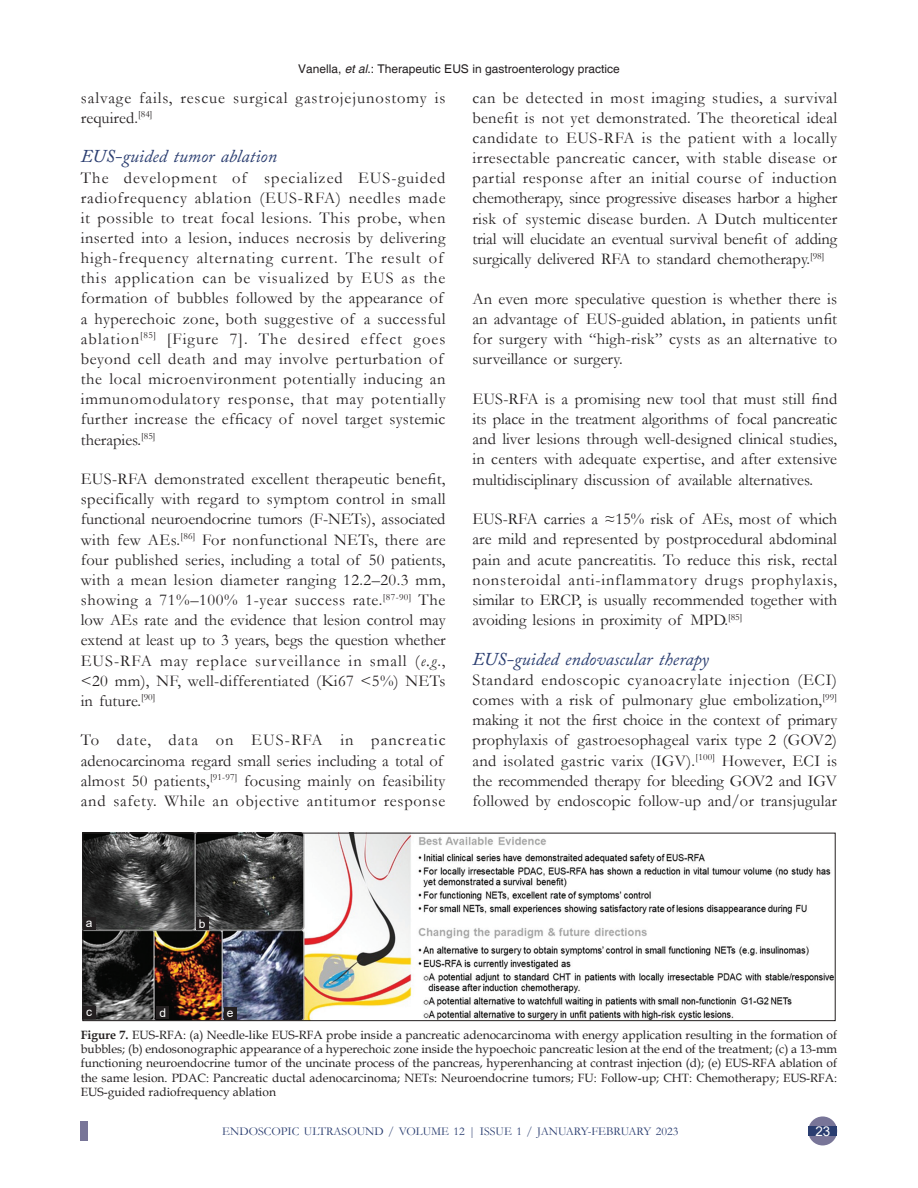
<style>
.page{position:relative;width:918px;height:1188px;background:#fff}
.page>*{position:absolute;margin:0;border:0;box-sizing:border-box;transform-origin:0 0}
.t1{font:italic 18px "Adobe Caslon Pro";color:#2a3d70}
.TX{font:16.5px/20.1px "Garamond";letter-spacing:.025em;color:#231f20;text-align:justify}
.TX-2{font:16.5px/20.1px "Garamond";letter-spacing:.055em;color:#231f20}
.t2{font:13.5px "Arial";color:#fff}
.FGC{font:12px/14.4px "Book Antiqua";color:#231f20;text-align:justify}
.t3{font:12px "Garamond";color:#2a3d70}
.t4{font:12px "Helvetica";color:#231f20}
.LABEL{font:12px "Arial";color:#fff}
.s1{font-style:italic}
.s2{font-weight:700}
</style>
<div class="page">
<div style="left:81px;top:1122px;width:7px;height:19px;background:#787598"></div>
<div style="left:808px;top:1116px;width:29px;height:29px;background:#787598;border-radius:50%"></div>
<div style="left:809px;top:1126px;width:28px;height:10px;background:#2a3d70"></div>
<img style="left:85px;top:835px;width:748px;height:184px">
<div style="left:83px;top:833px;width:752px;height:188px;border:1px solid #231f20"></div>
<div style="left:156px;top:1006px;width:13px;height:13px;background:#231f20"></div>
<div style="left:83px;top:1006px;width:12px;height:13px;background:#231f20"></div>
<div style="left:196px;top:917px;width:13px;height:13px;background:#231f20"></div>
<div style="left:83px;top:917px;width:12px;height:13px;background:#231f20"></div>
<div style="left:224px;top:1007px;width:13px;height:13px;background:#231f20"></div>
<p class="t4" style="left:298px;top:62px;width:323px">Vanella, <span class="s1">et al</span>.: Therapeutic EUS in gastroenterology practice</p>
<p class="TX-2" style="left:81px;top:87px;width:366px">salvage fails, rescue surgical gastrojejunostomy is required.<sup>[84]</sup></p>
<h2 class="t1" style="left:81px;top:146px;width:198px">EUS‑guided tumor ablation</h2>
<p class="TX" style="left:81px;top:167px;width:366px;text-align:left">The development of specialized EUS‑guided radiofrequency ablation (EUS‑RFA) needles made it possible to treat focal lesions. This probe, when inserted into a lesion, induces necrosis by delivering high‑frequency alternating current. The result of this application can be visualized by EUS as the formation of bubbles followed by the appearance of a hyperechoic zone, both suggestive of a successful ablation<sup>[85]</sup> [Figure 7]. The desired effect goes beyond cell death and may involve perturbation of the local microenvironment potentially inducing an immunomodulatory response, that may potentially further increase the efficacy of novel target systemic therapies.<sup>[85]</sup></p>
<p class="TX" style="left:81px;top:469px;width:366px">EUS‑RFA demonstrated excellent therapeutic benefit, specifically with regard to symptom control in small functional neuroendocrine tumors (F‑NETs), associated with few AEs.<sup>[86]</sup> For nonfunctional NETs, there are four published series, including a total of 50 patients, with a mean lesion diameter ranging 12.2–20.3 mm, showing a 71%–100% 1‑year success rate.<sup>[87‑90]</sup> The low AEs rate and the evidence that lesion control may extend at least up to 3 years, begs the question whether EUS‑RFA may replace surveillance in small (<span class="s1">e.g</span>., &lt;20 mm), NF, well‑differentiated (Ki67 &lt;5%) NETs in future.<sup>[90]</sup></p>
<p class="TX" style="left:81px;top:730px;width:366px;text-align:left">To date, data on EUS‑RFA in pancreatic adenocarcinoma regard small series including a total of almost 50 patients,<sup>[91‑97]</sup> focusing mainly on feasibility and safety. While an objective antitumor response</p>
<p class="TX" style="left:472px;top:87px;width:366px">can be detected in most imaging studies, a survival benefit is not yet demonstrated. The theoretical ideal candidate to EUS‑RFA is the patient with a locally irresectable pancreatic cancer, with stable disease or partial response after an initial course of induction chemotherapy, since progressive diseases harbor a higher risk of systemic disease burden. A Dutch multicenter trial will elucidate an eventual survival benefit of adding surgically delivered RFA to standard chemotherapy.<sup>[98]</sup></p>
<p class="TX" style="left:472px;top:288px;width:366px">An even more speculative question is whether there is an advantage of EUS‑guided ablation, in patients unfit for surgery with “high‑risk” cysts as an alternative to surveillance or surgery.</p>
<p class="TX" style="left:472px;top:388px;width:366px">EUS‑RFA is a promising new tool that must still find its place in the treatment algorithms of focal pancreatic and liver lesions through well‑designed clinical studies, in centers with adequate expertise, and after extensive multidisciplinary discussion of available alternatives.</p>
<p class="TX" style="left:472px;top:509px;width:366px">EUS‑RFA carries a ≈15% risk of AEs, most of which are mild and represented by postprocedural abdominal pain and acute pancreatitis. To reduce this risk, rectal nonsteroidal anti‑inflammatory drugs prophylaxis, similar to ERCP, is usually recommended together with avoiding lesions in proximity of MPD.<sup>[85]</sup></p>
<h2 class="t1" style="left:472px;top:648px;width:238px">EUS‑guided endovascular therapy</h2>
<p class="TX" style="left:472px;top:669px;width:366px">Standard endoscopic cyanoacrylate injection (ECI) comes with a risk of pulmonary glue embolization,<sup>[99] </sup>making it not the first choice in the context of primary prophylaxis of gastroesophageal varix type 2 (GOV2) and isolated gastric varix (IGV).<sup>[100]</sup> However, ECI is the recommended therapy for bleeding GOV2 and IGV followed by endoscopic follow‑up and/or transjugular</p>
<p class="LABEL" style="left:86px;top:914px;width:8px">a</p>
<p class="LABEL" style="left:199px;top:915px;width:8px">b</p>
<p class="LABEL" style="left:86px;top:1003px;width:7px">c</p>
<p class="LABEL" style="left:159px;top:1005px;width:8px">d</p>
<p class="LABEL" style="left:227px;top:1004px;width:8px">e</p>
<p class="FGC" style="left:81px;top:1027px;width:758px"><span class="s2">Figure 7.</span> EUS‑RFA: (a) Needle‑like EUS‑RFA probe inside a pancreatic adenocarcinoma with energy application resulting in the formation of bubbles; (b) endosonographic appearance of a hyperechoic zone inside the hypoechoic pancreatic lesion at the end of the treatment; (c) a 13‑mm functioning neuroendocrine tumor of the uncinate process of the pancreas, hyperenhancing at contrast injection (d); (e) EUS‑RFA ablation of the same lesion. PDAC: Pancreatic ductal adenocarcinoma; NETs: Neuroendocrine tumors; FU: Follow‑up; CHT: Chemotherapy; EUS‑RFA:<br>EUS‑guided radiofrequency ablation</p>
<p class="t3" style="left:222px;top:1123px;width:458px">ENDOSCOPIC ULTRASOUND / VOLUME 12 | ISSUE 1 / JANUARY-FEBRUARY 2023</p>
<p class="t2" style="left:815px;top:1122px;width:17px">23</p>
</div>
